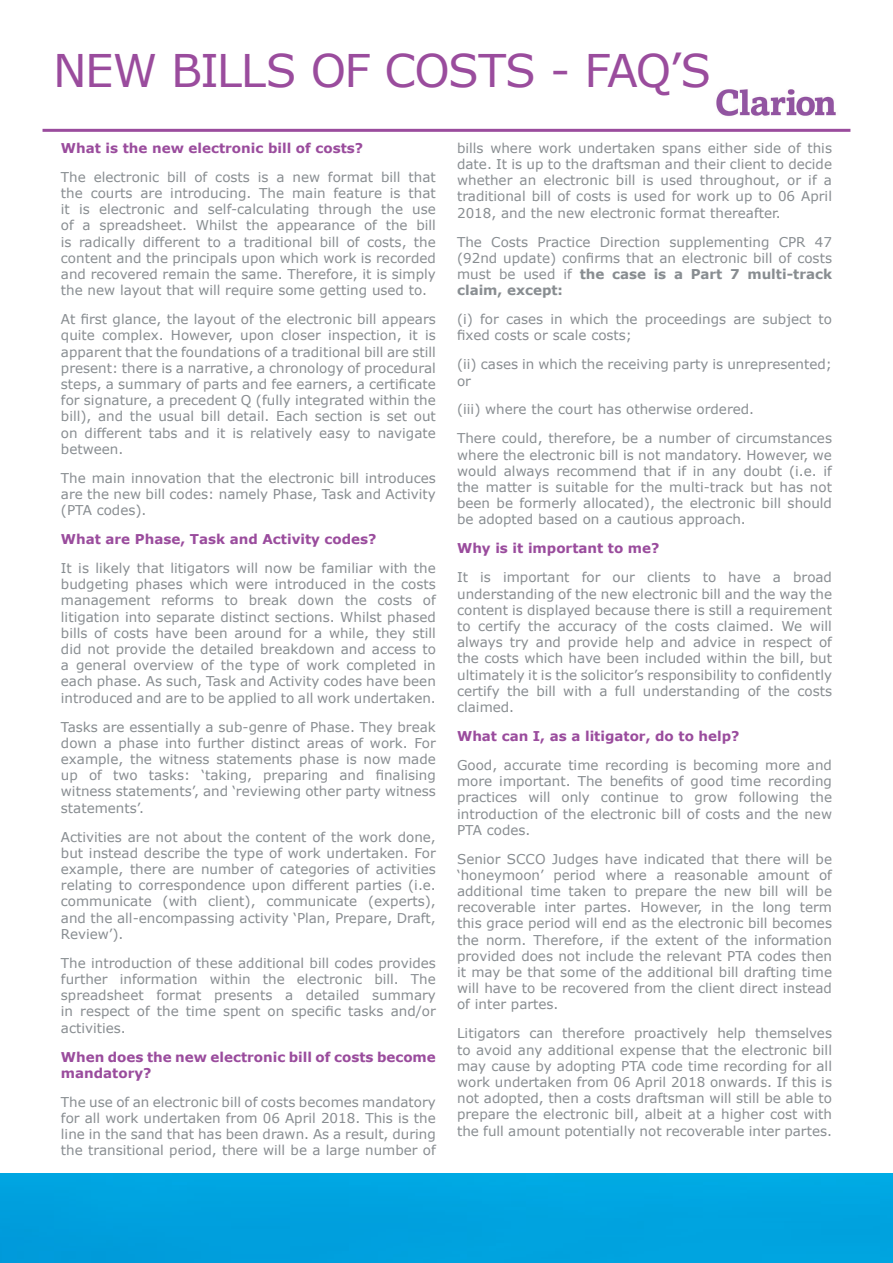
<style>
.page{position:relative;width:893px;height:1263px;background:#fff}
.page>*{position:absolute;margin:0;border:0;box-sizing:border-box;transform-origin:0 0}
.t1{font:45px "MS Reference Sans Serif";letter-spacing:-.03em;color:#9a4c9d}
.t2{font:13.5px/16.2px "MS Reference Sans Serif";color:#888d91;text-align:justify}
.t3{font:700 13.5px/16.2px "MS Reference Sans Serif";color:#9a4c9d}
.s1{font-weight:700}
</style>
<div class="page">
<div style="left:0;top:1174px;width:893px;height:89px;background:#00a3df"></div>
<hr style="left:43px;top:129px;width:807px;height:3px;background:#9a4c9d">
<img style="left:716px;top:89px;width:120px;height:28px">
<h1 class="t1" style="left:53px;top:41px;width:659px">NEW BILLS OF COSTS - FAQ’S</h1>
<p class="t3" style="left:61px;top:139px;width:304px">What is the new electronic bill of costs?</p>
<p class="t2" style="left:61px;top:168px;width:376px">The electronic bill of costs is a new format bill that the courts are introducing. The main feature is that it is electronic and self-calculating through the use of a spreadsheet. Whilst the appearance of the bill is radically different to a traditional bill of costs, the content and the principals upon which work is recorded and recovered remain the same. Therefore, it is simply the new layout that will require some getting used to.</p>
<p class="t2" style="left:61px;top:311px;width:376px">At first glance, the layout of the electronic bill appears quite complex. However, upon closer inspection, it is apparent that the foundations of a traditional bill are still present: there is a narrative, a chronology of procedural steps, a summary of parts and fee earners, a certificate for signature, a precedent Q (fully integrated within the bill), and the usual bill detail. Each section is set out on different tabs and it is relatively easy to navigate between.</p>
<p class="t2" style="left:61px;top:469px;width:376px">The main innovation that the electronic bill introduces are the new bill codes: namely Phase, Task and Activity (PTA codes).</p>
<p class="t3" style="left:61px;top:531px;width:317px">What are Phase, Task and Activity codes?</p>
<p class="t2" style="left:61px;top:559px;width:376px">It is likely that litigators will now be familiar with the budgeting phases which were introduced in the costs management reforms to break down the costs of litigation into separate distinct sections. Whilst phased bills of costs have been around for a while, they still did not provide the detailed breakdown and access to a general overview of the type of work completed in each phase. As such, Task and Activity codes have been introduced and are to be applied to all work undertaken.</p>
<p class="t2" style="left:61px;top:718px;width:376px">Tasks are essentially a sub-genre of Phase. They break down a phase into further distinct areas of work. For example, the witness statements phase is now made up of two tasks: ‘taking, preparing and finalising witness statements’, and ‘reviewing other party witness statements’.</p>
<p class="t2" style="left:61px;top:828px;width:376px">Activities are not about the content of the work done, but instead describe the type of work undertaken. For example, there are number of categories of activities relating to correspondence upon different parties (i.e. communicate (with client), communicate (experts), and the all-encompassing activity ‘Plan, Prepare, Draft, Review’).</p>
<p class="t2" style="left:61px;top:954px;width:376px">The introduction of these additional bill codes provides further information within the electronic bill. The spreadsheet format presents a detailed summary in respect of the time spent on specific tasks and/or activities.</p>
<p class="t3" style="left:61px;top:1048px;width:376px">When does the new electronic bill of costs become mandatory?</p>
<p class="t2" style="left:61px;top:1093px;width:376px">The use of an electronic bill of costs becomes mandatory for all work undertaken from 06 April 2018. This is the line in the sand that has been drawn. As a result, during the transitional period, there will be a large number of</p>
<p class="t2" style="left:457px;top:139px;width:376px">bills where work undertaken spans either side of this date. It is up to the draftsman and their client to decide whether an electronic bill is used throughout, or if a traditional bill of costs is used for work up to 06 April 2018, and the new electronic format thereafter.</p>
<p class="t2" style="left:457px;top:233px;width:376px">The Costs Practice Direction supplementing CPR 47 (92nd update) confirms that an electronic bill of costs must be used if <span class="s1">the case is a Part 7 multi-track claim, except:</span></p>
<p class="t2" style="left:457px;top:311px;width:376px">(i) for cases in which the proceedings are subject to fixed costs or scale costs;</p>
<p class="t2" style="left:457px;top:356px;width:376px">(ii) cases in which the receiving party is unrepresented; or</p>
<p class="t2" style="left:457px;top:395px;width:376px;line-height:29px">(iii) where the court has otherwise ordered.<br>There could, therefore, be a number of circumstances</p>
<p class="t2" style="left:457px;top:446px;width:376px">where the electronic bill is not mandatory. However, we would always recommend that if in any doubt (i.e. if the matter is suitable for the multi-track but has not been be formerly allocated), the electronic bill should be adopted based on a cautious approach.</p>
<p class="t3" style="left:457px;top:540px;width:204px">Why is it important to me?</p>
<p class="t2" style="left:457px;top:569px;width:376px">It is important for our clients to have a broad understanding of the new electronic bill and the way the content is displayed because there is still a requirement to certify the accuracy of the costs claimed. We will always try and provide help and advice in respect of the costs which have been included within the bill, but ultimately it is the solicitor’s responsibility to confidently certify the bill with a full understanding of the costs claimed.</p>
<p class="t3" style="left:457px;top:727px;width:284px">What can I, as a litigator, do to help?</p>
<p class="t2" style="left:457px;top:756px;width:376px">Good, accurate time recording is becoming more and more important. The benefits of good time recording practices will only continue to grow following the introduction of the electronic bill of costs and the new PTA codes.</p>
<p class="t2" style="left:457px;top:850px;width:376px">Senior SCCO Judges have indicated that there will be ‘honeymoon’ period where a reasonable amount of additional time taken to prepare the new bill will be recoverable inter partes. However, in the long term this grace period will end as the electronic bill becomes the norm. Therefore, if the extent of the information provided does not include the relevant PTA codes then it may be that some of the additional bill drafting time will have to be recovered from the client direct instead of inter partes.</p>
<p class="t2" style="left:457px;top:1025px;width:376px">Litigators can therefore proactively help themselves to avoid any additional expense that the electronic bill may cause by adopting PTA code time recording for all work undertaken from 06 April 2018 onwards. If this is not adopted, then a costs draftsman will still be able to prepare the electronic bill, albeit at a higher cost with the full amount potentially not recoverable inter partes.</p>
</div>
